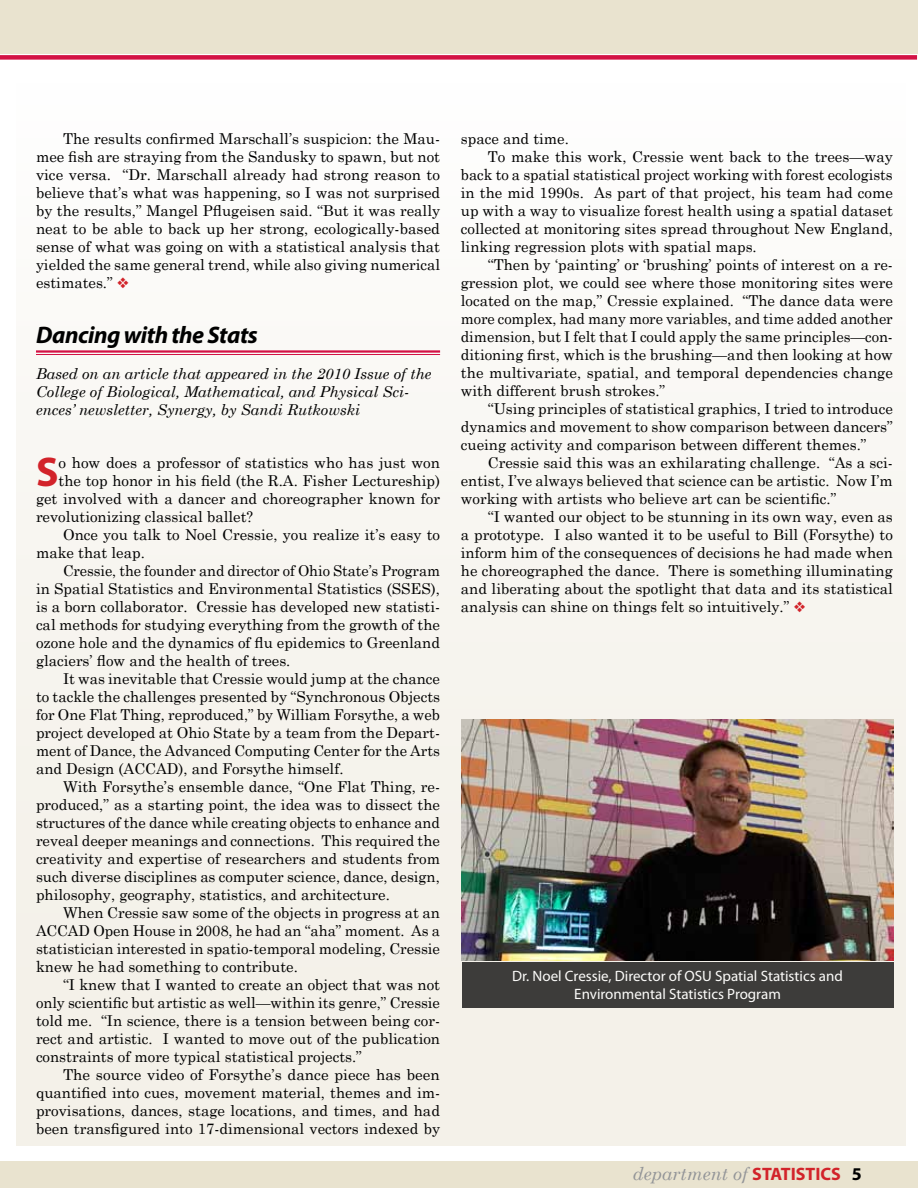
<style>
.page{position:relative;width:918px;height:1188px;background:#fff}
.page>*{position:absolute;margin:0;border:0;box-sizing:border-box;transform-origin:0 0}
.t1{font:700 41.7px "Myriad Pro";color:#d2232a}
.t2{font:italic 700 24px "Myriad Pro";letter-spacing:-.02em;color:#000}
.t3{font:italic 18px "Century Schoolbook";color:#939598}
.t4{font:15px/18px "Century Schoolbook";color:#000;text-align:justify}
.t5{font:italic 15px/18px "Century Schoolbook";color:#000}
.t6{font:15px/18px "Myriad Pro";color:#fff;text-align:center}
.s1{color:#d2232a}
.s2{font-family:"Myriad Pro";font-weight:700;font-style:normal;color:#d2232a}
.s3{font-family:"Myriad Pro";font-weight:700;font-style:normal;color:#000}
</style>
<div class="page">
<div style="left:0;top:0;width:918px;height:54px;background:#e9e3cf"></div>
<div style="left:0;top:55px;width:917px;height:5px;background:#d31245"></div>
<div style="left:16px;top:83px;width:890px;height:1063px;background:#f8f6f1"></div>
<div style="left:0;top:1161px;width:918px;height:27px;background:#e9e3cf"></div>
<img style="left:462px;top:719px;width:431px;height:241px">
<div style="left:462px;top:962px;width:431px;height:45px;background:#3d3c3a"></div>
<hr style="left:36px;top:350px;width:404px;height:3px;background:#d31245">
<hr style="left:36px;top:354px;width:404px;height:1px;background:#d31245">
<p class="t4" style="left:36px;top:129px;width:406px;text-indent:27px">The results confirmed Marschall’s suspicion: the Mau&shy;mee fish are straying from the Sandusky to spawn, but not vice versa. “Dr. Marschall already had strong reason to believe that’s what was happening, so I was not surprised by the results,” Mangel Pflugeisen said. “But it was really neat to be able to back up her strong, ecologically-based sense of what was going on with a statistical analysis that yielded the same general trend, while also giving numerical estimates.” <span class="s1">❖</span></p>
<h2 class="t2" style="left:36px;top:319px;width:223px">Dancing with the Stats</h2>
<p class="t5" style="left:36px;top:364px;width:397px">Based on an article that appeared in the 2010 Issue of the<br>College of Biological, Mathematical, and Physical Sci&shy;ences’ newsletter, Synergy, by Sandi Rutkowski</p>
<h1 class="t1" style="left:36px;top:445px;width:24px">S</h1>
<p class="t4" style="left:59px;top:453px;width:383px">o how does a professor of statistics who has just won</p>
<p class="t4" style="left:59px;top:471px;width:383px">the top honor in his field (the R.A. Fisher Lectureship)</p>
<p class="t4" style="left:36px;top:489px;width:406px">get involved with a dancer and choreographer known for</p>
<p class="t4" style="left:36px;top:507px;width:219px">revolutionizing classical ballet?</p>
<p class="t4" style="left:63px;top:525px;width:379px">Once you talk to Noel Cressie, you realize it’s easy to</p>
<p class="t4" style="left:36px;top:543px;width:110px">make that leap.</p>
<p class="t4" style="left:63px;top:561px;width:379px">Cressie, the founder and director of Ohio State’s Program</p>
<p class="t4" style="left:36px;top:579px;width:406px">in Spatial Statistics and Environmental Statistics (SSES),</p>
<p class="t4" style="left:36px;top:597px;width:406px">is a born collaborator. Cressie has developed new statisti-</p>
<p class="t4" style="left:36px;top:615px;width:406px">cal methods for studying everything from the growth of the</p>
<p class="t4" style="left:36px;top:633px;width:406px">ozone hole and the dynamics of flu epidemics to Greenland</p>
<p class="t4" style="left:36px;top:651px;width:256px">glaciers’ flow and the health of trees.</p>
<p class="t4" style="left:63px;top:669px;width:378px">It was inevitable that Cressie would jump at the chance</p>
<p class="t4" style="left:36px;top:687px;width:406px">to tackle the challenges presented by “Synchronous Objects</p>
<p class="t4" style="left:36px;top:705px;width:405px">for One Flat Thing, reproduced,” by William Forsythe, a web</p>
<p class="t4" style="left:36px;top:723px;width:406px">project developed at Ohio State by a team from the Depart-</p>
<p class="t4" style="left:36px;top:741px;width:406px">ment of Dance, the Advanced Computing Center for the Arts</p>
<p class="t4" style="left:36px;top:759px;width:309px">and Design (ACCAD), and Forsythe himself.</p>
<p class="t4" style="left:63px;top:777px;width:379px">With Forsythe’s ensemble dance, “One Flat Thing, re-</p>
<p class="t4" style="left:36px;top:795px;width:406px">produced,” as a starting point, the idea was to dissect the</p>
<p class="t4" style="left:36px;top:813px;width:405px">structures of the dance while creating objects to enhance and</p>
<p class="t4" style="left:36px;top:831px;width:405px">reveal deeper meanings and connections. This required the</p>
<p class="t4" style="left:36px;top:849px;width:406px">creativity and expertise of researchers and students from</p>
<p class="t4" style="left:36px;top:867px;width:405px">such diverse disciplines as computer science, dance, design,</p>
<p class="t4" style="left:36px;top:885px;width:355px">philosophy, geography, statistics, and architecture.</p>
<p class="t4" style="left:63px;top:903px;width:379px">When Cressie saw some of the objects in progress at an</p>
<p class="t4" style="left:36px;top:921px;width:406px">ACCAD Open House in 2008, he had an “aha” moment. As a</p>
<p class="t4" style="left:36px;top:939px;width:406px">statistician interested in spatio-temporal modeling, Cressie</p>
<p class="t4" style="left:36px;top:957px;width:263px">knew he had something to contribute.</p>
<p class="t4" style="left:63px;top:975px;width:379px">“I knew that I wanted to create an object that was not</p>
<p class="t4" style="left:36px;top:993px;width:405px">only scientific but artistic as well—within its genre,” Cressie</p>
<p class="t4" style="left:36px;top:1011px;width:406px">told me. “In science, there is a tension between being cor-</p>
<p class="t4" style="left:36px;top:1029px;width:406px">rect and artistic. I wanted to move out of the publication</p>
<p class="t4" style="left:36px;top:1047px;width:328px">constraints of more typical statistical projects.”</p>
<p class="t4" style="left:63px;top:1065px;width:378px">The source video of Forsythe’s dance piece has been</p>
<p class="t4" style="left:36px;top:1083px;width:406px">quantified into cues, movement material, themes and im-</p>
<p class="t4" style="left:36px;top:1101px;width:405px">provisations, dances, stage locations, and times, and had</p>
<p class="t4" style="left:36px;top:1119px;width:406px">been transfigured into 17-dimensional vectors indexed by</p>
<p class="t4" style="left:461px;top:129px;width:110px">space and time.</p>
<p class="t4" style="left:488px;top:147px;width:406px">To make this work, Cressie went back to the trees—way</p>
<p class="t4" style="left:461px;top:165px;width:433px">back to a spatial statistical project working with forest ecologists</p>
<p class="t4" style="left:461px;top:183px;width:433px">in the mid 1990s. As part of that project, his team had come</p>
<p class="t4" style="left:461px;top:201px;width:433px">up with a way to visualize forest health using a spatial dataset</p>
<p class="t4" style="left:461px;top:219px;width:433px">collected at monitoring sites spread throughout New England,</p>
<p class="t4" style="left:461px;top:237px;width:297px">linking regression plots with spatial maps.</p>
<p class="t4" style="left:488px;top:255px;width:406px">“Then by ‘painting’ or ‘brushing’ points of interest on a re-</p>
<p class="t4" style="left:461px;top:273px;width:434px">gression plot, we could see where those monitoring sites were</p>
<p class="t4" style="left:461px;top:291px;width:433px">located on the map,” Cressie explained. “The dance data were</p>
<p class="t4" style="left:461px;top:309px;width:433px">more complex, had many more variables, and time added another</p>
<p class="t4" style="left:461px;top:327px;width:434px">dimension, but I felt that I could apply the same principles—con-</p>
<p class="t4" style="left:461px;top:345px;width:433px">ditioning first, which is the brushing—and then looking at how</p>
<p class="t4" style="left:461px;top:363px;width:433px">the multivariate, spatial, and temporal dependencies change</p>
<p class="t4" style="left:461px;top:381px;width:206px">with different brush strokes.”</p>
<p class="t4" style="left:488px;top:399px;width:407px">“Using principles of statistical graphics, I tried to introduce</p>
<p class="t4" style="left:461px;top:417px;width:434px">dynamics and movement to show comparison between dancers”</p>
<p class="t4" style="left:461px;top:435px;width:407px">cueing activity and comparison between different themes.”</p>
<p class="t4" style="left:488px;top:453px;width:407px">Cressie said this was an exhilarating challenge. “As a sci-</p>
<p class="t4" style="left:461px;top:471px;width:433px">entist, I’ve always believed that science can be artistic. Now I’m</p>
<p class="t4" style="left:461px;top:489px;width:377px">working with artists who believe art can be scientific.”</p>
<p class="t4" style="left:488px;top:507px;width:406px">“I wanted our object to be stunning in its own way, even as</p>
<p class="t4" style="left:461px;top:525px;width:433px">a prototype. I also wanted it to be useful to Bill (Forsythe) to</p>
<p class="t4" style="left:461px;top:543px;width:433px">inform him of the consequences of decisions he had made when</p>
<p class="t4" style="left:461px;top:561px;width:433px">he choreographed the dance. There is something illuminating</p>
<p class="t4" style="left:461px;top:579px;width:433px">and liberating about the spotlight that data and its statistical</p>
<p class="t4" style="left:461px;top:597px;width:346px">analysis can shine on things felt so intuitively.” <span class="s1">❖</span></p>
<p class="t6" style="left:512px;top:967px;width:332px">Dr. Noel Cressie, Director of OSU Spatial Statistics and<br>Environmental Statistics Program</p>
<p class="t3" style="left:633px;top:1163px;width:231px">department of <span class="s2">STATISTICS</span> <span class="s3">5</span></p>
</div>
